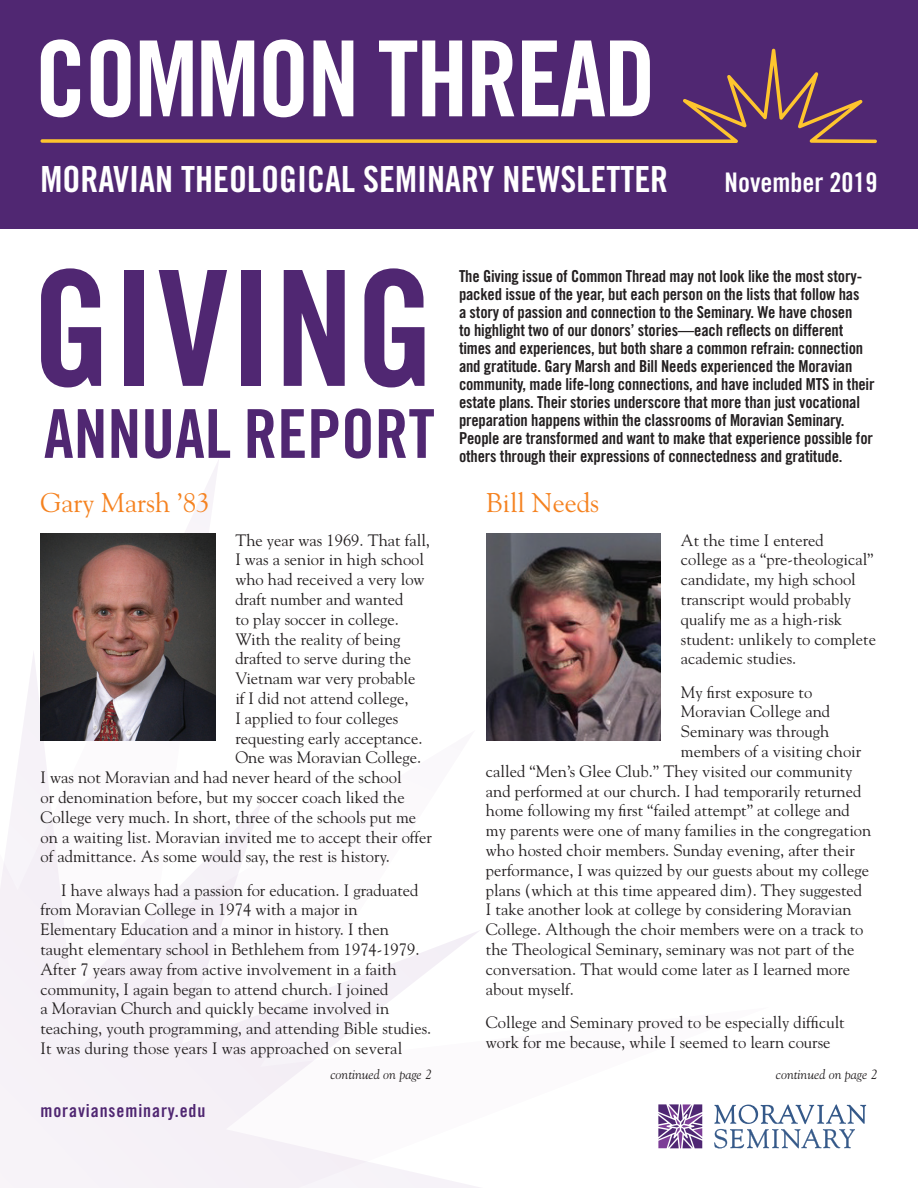
<style>
.page{position:relative;width:918px;height:1188px;background:#fff}
.page>*{position:absolute;margin:0;border:0;box-sizing:border-box;transform-origin:0 0}
.t1{font:160.5px "Trade Gothic LT Std Bd Cn 20";letter-spacing:.005em;color:#502772}
.t2{font:105px "Trade Gothic LT Std Bd Cn 20";letter-spacing:-.025em;color:#fff}
.t3{font:67.5px "Trade Gothic LT Std Bd Cn 20";color:#502772}
.t4{font:36px "Trade Gothic LT Std Bd Cn 20";color:#fff}
.t5{font:27px "Goudy Std";color:#f58220}
.t6{font:27px "Trade Gothic LT Std Bd Cn 20";color:#fff}
.t7{font:18px "Trade Gothic LT Std Bd Cn 20";letter-spacing:.05em;color:#502772}
.t8{font:16.5px/19.8px "Goudy Std";color:#231f20}
.t9{font:16.5px/18px "Trade Gothic LT Std Bd Cn 20";letter-spacing:-.01em;color:#231f20}
.t10{font:italic 13.5px "Goudy Std";color:#231f20}
</style>
<div class="page">
<svg style="left:0;top:460px;width:480px;height:728px"></svg>
<div style="left:0;top:0;width:918px;height:230px;background:#502772"></div>
<svg style="left:40px;top:49px;width:837px;height:94px"></svg>
<svg style="left:658px;top:1104px;width:44px;height:44px"></svg>
<svg style="left:714px;top:1104px;width:152px;height:44px"></svg>
<img style="left:486px;top:533px;width:175px;height:208px">
<img style="left:40px;top:533px;width:175px;height:208px">
<h2 class="t2" style="left:34px;top:15px;width:623px">COMMON THREAD</h2>
<h3 class="t4" style="left:40px;top:157px;width:629px">MORAVIAN THEOLOGICAL SEMINARY NEWSLETTER</h3>
<h3 class="t6" style="left:725px;top:166px;width:154px">November 2019</h3>
<h1 class="t1" style="left:31px;top:231px;width:405px">GIVING</h1>
<h3 class="t3" style="left:44px;top:393px;width:393px">ANNUAL REPORT</h3>
<h3 class="t5" style="left:40px;top:486px;width:171px">Gary Marsh ’83</h3>
<p class="t8" style="left:235px;top:530px;width:196px">The year was 1969. That fall,</p>
<p class="t8" style="left:235px;top:550px;width:190px">I was a senior in high school</p>
<p class="t8" style="left:235px;top:569px;width:191px">who had received a very low</p>
<p class="t8" style="left:235px;top:589px;width:170px">draft number and wanted</p>
<p class="t8" style="left:235px;top:609px;width:165px">to play soccer in college.</p>
<p class="t8" style="left:235px;top:629px;width:167px">With the reality of being</p>
<p class="t8" style="left:235px;top:649px;width:177px">drafted to serve during the</p>
<p class="t8" style="left:235px;top:668px;width:182px">Vietnam war very probable</p>
<p class="t8" style="left:235px;top:688px;width:175px">if I did not attend college,</p>
<p class="t8" style="left:235px;top:708px;width:165px">I applied to four colleges</p>
<p class="t8" style="left:235px;top:728px;width:189px">requesting early acceptance.</p>
<p class="t8" style="left:235px;top:748px;width:188px">One was Moravian College.</p>
<p class="t8" style="left:40px;top:767px;width:363px">I was not Moravian and had never heard of the school</p>
<p class="t8" style="left:40px;top:787px;width:366px">or denomination before, but my soccer coach liked the</p>
<p class="t8" style="left:40px;top:807px;width:377px">College very much. In short, three of the schools put me</p>
<p class="t8" style="left:40px;top:827px;width:393px">on a waiting list. Moravian invited me to accept their offer</p>
<p class="t8" style="left:40px;top:847px;width:351px">of admittance. As some would say, the rest is history.</p>
<p class="t8" style="left:40px;top:880px;width:392px;text-indent:21px">I have always had a passion for education. I graduated from Moravian College in 1974 with a major in Elementary Education and a minor in history. I then taught elementary school in Bethlehem from 1974-1979.<br>After 7 years away from active involvement in a faith community, I again began to attend church. I joined<br>a Moravian Church and quickly became involved in teaching, youth programming, and attending Bible studies.<br>It was during those years I was approached on several</p>
<p class="t9" style="left:459px;top:267px;width:417px">The Giving issue of Common Thread may not look like the most story&shy;packed issue of the year, but each person on the lists that follow has<br>a story of passion and connection to the Seminary. We have chosen<br>to highlight two of our donors’ stories—each reflects on different times and experiences, but both share a common refrain: connection and gratitude. Gary Marsh and Bill Needs experienced the Moravian community, made life-long connections, and have included MTS in their estate plans. Their stories underscore that more than just vocational preparation happens within the classrooms of Moravian Seminary.<br>People are transformed and want to make that experience possible for others through their expressions of connectedness and gratitude.</p>
<h3 class="t5" style="left:486px;top:486px;width:115px">Bill Needs</h3>
<p class="t8" style="left:681px;top:530px;width:197px">At the time I entered<br>college as a “pre-theological” candidate, my high school transcript would probably qualify me as a high-risk student: unlikely to complete academic studies.</p>
<p class="t8" style="left:681px;top:682px;width:133px">My first exposure to</p>
<p class="t8" style="left:681px;top:702px;width:151px">Moravian College and</p>
<p class="t8" style="left:681px;top:721px;width:150px">Seminary was through</p>
<p class="t8" style="left:681px;top:741px;width:182px">members of a visiting choir</p>
<p class="t8" style="left:486px;top:761px;width:368px">called “Men’s Glee Club.” They visited our community</p>
<p class="t8" style="left:486px;top:781px;width:377px">and performed at our church. I had temporarily returned</p>
<p class="t8" style="left:486px;top:801px;width:365px">home following my first “failed attempt” at college and</p>
<p class="t8" style="left:486px;top:820px;width:387px">my parents were one of many families in the congregation</p>
<p class="t8" style="left:486px;top:840px;width:370px">who hosted choir members. Sunday evening, after their</p>
<p class="t8" style="left:486px;top:860px;width:385px">performance, I was quizzed by our guests about my college</p>
<p class="t8" style="left:486px;top:880px;width:378px">plans (which at this time appeared dim). They suggested</p>
<p class="t8" style="left:486px;top:900px;width:367px">I take another look at college by considering Moravian</p>
<p class="t8" style="left:486px;top:919px;width:379px">College. Although the choir members were on a track to</p>
<p class="t8" style="left:486px;top:939px;width:370px">the Theological Seminary, seminary was not part of the</p>
<p class="t8" style="left:486px;top:959px;width:366px">conversation. That would come later as I learned more</p>
<p class="t8" style="left:486px;top:979px;width:89px">about myself.</p>
<p class="t8" style="left:486px;top:1012px;width:360px">College and Seminary proved to be especially difficult work for me because, while I seemed to learn course</p>
<p class="t7" style="left:40px;top:1100px;width:167px">moravianseminary.edu</p>
<p class="t10" style="left:330px;top:1066px;width:103px">continued on page 2</p>
<p class="t10" style="left:776px;top:1066px;width:103px">continued on page 2</p>
</div>
